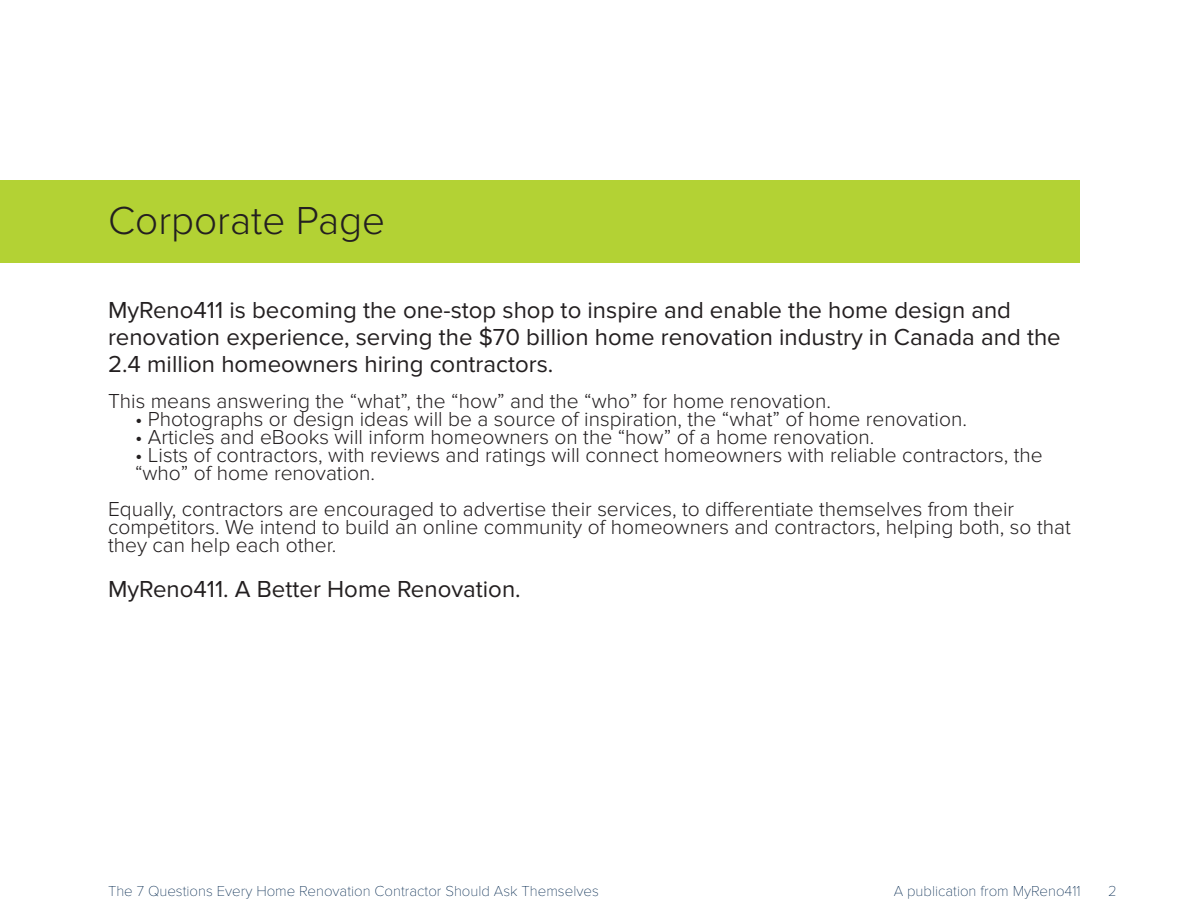
<style>
.page{position:relative;width:1188px;height:918px;background:#fff}
.page>*{position:absolute;margin:0;border:0;box-sizing:border-box;transform-origin:0 0}
.chapter_head{font:300 40.5px "Proxima Nova";color:#231f20}
.Intro_text{font:24px/27px "Proxima Nova";color:#231f20}
.Body{font:300 21px/18px "Proxima Nova";color:#231f20}
.tabs{font:300 21px/18px "Proxima Nova";color:#231f20}
.Main_title{font:100 15px "Proxima Nova T";color:#00264d}
</style>
<div class="page">
<div style="left:0;top:180px;width:1080px;height:83px;background:#b3d234"></div>
<p class="chapter_head" style="left:108px;top:198px;width:279px">Corporate Page</p>
<p class="Intro_text" style="left:108px;top:297px;width:954px">MyReno411 is becoming the one-stop shop to inspire and enable the home design and renovation experience, serving the $70 billion home renovation industry in Canada and the<br>2.4 million homeowners hiring contractors.</p>
<p class="Body" style="left:108px;top:392px;width:725px">This means answering the “what”, the “how” and the “who” for home renovation.</p>
<p class="tabs" style="left:135px;top:410px;width:833px">• Photographs or design ideas will be a source of inspiration, the “what” of home renovation.</p>
<p class="tabs" style="left:135px;top:428px;width:741px">• Articles and eBooks will inform homeowners on the “how” of a home renovation.</p>
<p class="tabs" style="left:135px;top:446px;width:909px">• Lists of contractors, with reviews and ratings will connect homeowners with reliable contractors, the “who” of home renovation.</p>
<p class="Body" style="left:108px;top:500px;width:964px">Equally, contractors are encouraged to advertise their services, to differentiate themselves from their competitors. We intend to build an online community of homeowners and contractors, helping both, so that they can help each other.</p>
<p class="Intro_text" style="left:108px;top:576px;width:414px">MyReno411. A Better Home Renovation.</p>
<p class="Main_title" style="left:108px;top:882px;width:492px">The 7 Questions Every Home Renovation Contractor Should Ask Themselves</p>
<p class="Main_title" style="left:894px;top:882px;width:188px">A publication from MyReno411</p>
<p class="Main_title" style="left:1108px;top:882px;width:10px">2</p>
</div>
